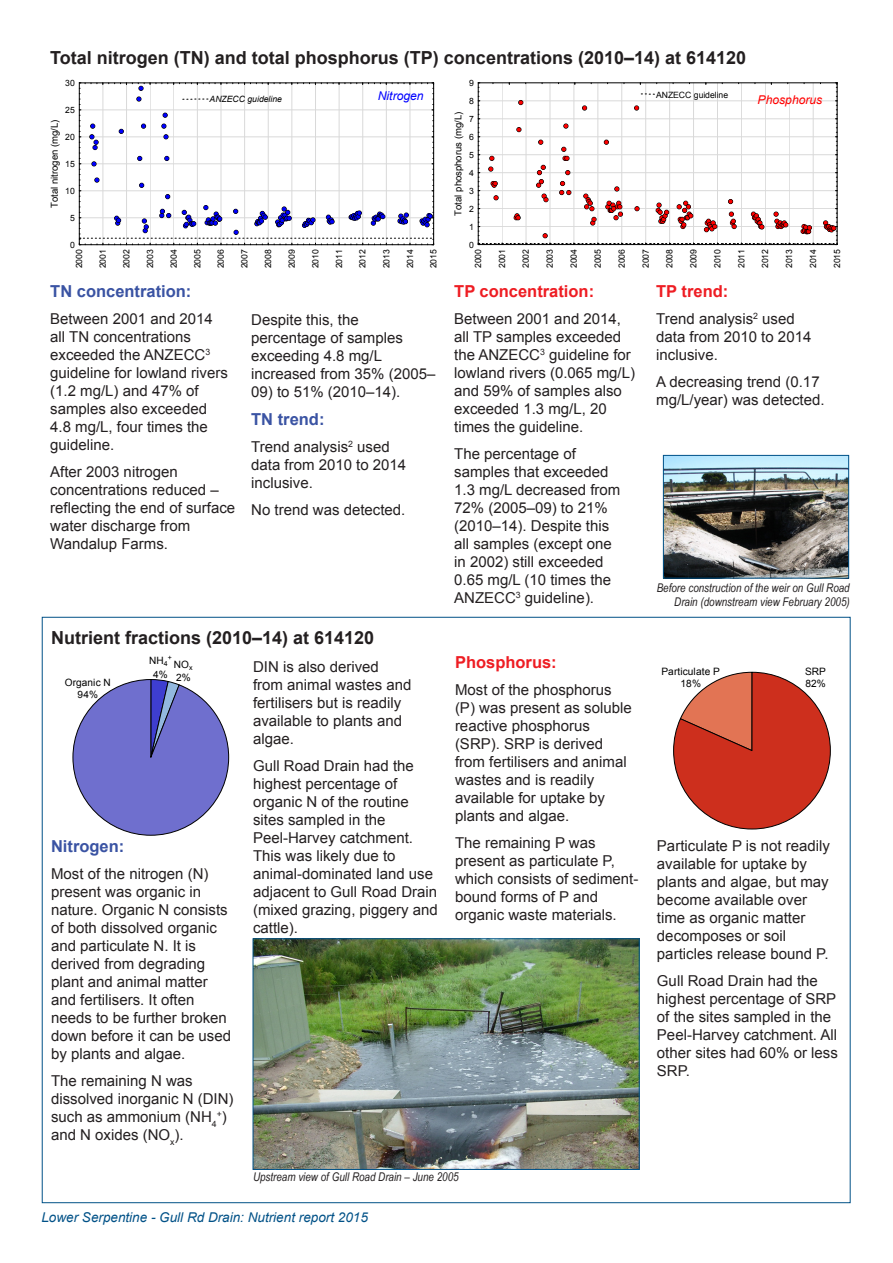
<style>
.page{position:relative;width:893px;height:1263px;background:#fff}
.page>*{position:absolute;margin:0;border:0;box-sizing:border-box;transform-origin:0 0}
.Table_text{font:700 18px "Arial";color:#231f20}
.Heading{font:700 18px "Arial";color:#231f20}
.Subhead{font:700 16.5px "Arial";color:#3a53a3}
.Subhead-2{font:700 16.5px "Arial";color:#ee1d23}
.Inline_graphic_with{font:700 16.5px "Arial";color:#ee1d23}
.Body_text{font:700 16.5px "Arial";color:#ee1d23}
.Body_text-2{font:700 16.5px "Arial";color:#3a53a3}
.Body_text-3{font:15px/18px "Arial";color:#231f20}
.t1{font:italic 13.5px "Arial";color:#005187}
.t2{font:italic 12.15px "Arial";color:#f00}
.t3{font:italic 12.15px "Arial";color:#00f}
.Photo_caption{font:italic 12px "Arial Narrow";color:#231f20}
.t4{font:10.2px/12px "Arial";letter-spacing:.01em;color:#000;text-align:center}
.t5{font:10.05px/13.4px "Arial";letter-spacing:.01em;color:#000}
.t6{font:9.6px "Arial";letter-spacing:-.005em;color:#000}
.t7{font:8.7px "Arial";color:#000}
.t8{font:italic 8.7px "Arial";color:#000}
.Body_text-4{font:8.7px "Arial";color:#231f20}
.t9{font:7.05px "Arial";color:#000}
.s1{font-size:15px}
</style>
<div class="page">
<svg style="left:72px;top:679px;width:157px;height:157px"></svg>
<svg style="left:79px;top:83px;width:355px;height:162px"></svg>
<svg style="left:478px;top:83px;width:360px;height:162px"></svg>
<svg style="left:673px;top:672px;width:158px;height:158px"></svg>
<img style="left:255px;top:940px;width:383px;height:228px">
<div style="left:253px;top:938px;width:387px;height:232px;border:1px solid #005187"></div>
<img style="left:665px;top:457px;width:182px;height:14px">
<img style="left:251px;top:1060px;width:211px;height:144px">
<img style="left:653px;top:471px;width:198px;height:169px">
<p class="Table_text" style="left:50px;top:46px;width:697px">Total nitrogen (TN) and total phosphorus (TP) concentrations (2010–14) at 614120</p>
<p class="t7" style="left:65px;top:77px;width:11px">30</p>
<p class="t7" style="left:65px;top:104px;width:11px">25</p>
<p class="t6" style="left:48px;top:208px;width:90px;rotate:-90deg">Total nitrogen (mg/L)</p>
<p class="t7" style="left:65px;top:131px;width:11px">20</p>
<p class="t7" style="left:65px;top:158px;width:11px">15</p>
<p class="t7" style="left:65px;top:185px;width:11px">10</p>
<p class="t7" style="left:70px;top:212px;width:6px">5</p>
<p class="t8" style="left:210px;top:94px;width:74px">ANZECC guideline</p>
<p class="t3" style="left:378px;top:88px;width:47px">Nitrogen</p>
<p class="t7" style="left:70px;top:239px;width:6px">0</p>
<p class="t7" style="left:73px;top:268px;width:21px;rotate:-90deg">2000</p>
<p class="t7" style="left:97px;top:268px;width:21px;rotate:-90deg">2001</p>
<p class="t7" style="left:121px;top:268px;width:21px;rotate:-90deg">2002</p>
<p class="t7" style="left:144px;top:268px;width:21px;rotate:-90deg">2003</p>
<p class="t7" style="left:168px;top:268px;width:21px;rotate:-90deg">2004</p>
<p class="t7" style="left:192px;top:268px;width:21px;rotate:-90deg">2005</p>
<p class="t7" style="left:215px;top:268px;width:21px;rotate:-90deg">2006</p>
<p class="t7" style="left:239px;top:268px;width:21px;rotate:-90deg">2007</p>
<p class="t7" style="left:262px;top:268px;width:21px;rotate:-90deg">2008</p>
<p class="t7" style="left:286px;top:268px;width:21px;rotate:-90deg">2009</p>
<p class="t7" style="left:310px;top:268px;width:21px;rotate:-90deg">2010</p>
<p class="t7" style="left:333px;top:268px;width:21px;rotate:-90deg">2011</p>
<p class="t7" style="left:357px;top:268px;width:21px;rotate:-90deg">2012</p>
<p class="t7" style="left:381px;top:268px;width:21px;rotate:-90deg">2013</p>
<p class="t7" style="left:404px;top:268px;width:21px;rotate:-90deg">2014</p>
<p class="t7" style="left:428px;top:268px;width:21px;rotate:-90deg">2015</p>
<p class="Subhead" style="left:50px;top:280px;width:143px">TN concentration:</p>
<p class="Body_text-3" style="left:50px;top:310px;width:179px">Between 2001 and 2014 all TN concentrations exceeded the ANZECC<sup>3 </sup>guideline for lowland rivers (1.2 mg/L) and 47% of samples also exceeded<br>4.8 mg/L, four times the guideline.</p>
<p class="Body_text-3" style="left:50px;top:463px;width:186px">After 2003 nitrogen concentrations reduced – reflecting the end of surface water discharge from<br>Wandalup Farms.</p>
<p class="Body_text-3" style="left:251px;top:310px;width:186px">Despite this, the percentage of samples exceeding 4.8 mg/L increased from 35% (2005–</p>
<p class="Body_text-3" style="left:251px;top:382px;width:151px">09) to 51% (2010–14).</p>
<p class="Body_text-2" style="left:251px;top:409px;width:75px">TN trend:</p>
<p class="Body_text-3" style="left:251px;top:438px;width:157px">Trend analysis<sup>2</sup> used data from 2010 to 2014 inclusive.</p>
<p class="Body_text-3" style="left:251px;top:501px;width:156px">No trend was detected.</p>
<p class="Heading" style="left:51px;top:626px;width:325px">Nutrient fractions (2010–14) at 614120</p>
<p class="t5" style="left:65px;top:677px;width:48px;line-height:12px;text-align:center">Organic N<br>94%</p>
<p class="t5" style="left:149px;top:654px;width:20px">NH<sub>4</sub></p>
<p class="t9" style="left:168px;top:653px;width:6px">+</p>
<p class="t5" style="left:153px;top:667px;width:16px">4%</p>
<p class="t5" style="left:174px;top:657px;width:20px">NO<sub>x<br></sub>2%</p>
<p class="Subhead" style="left:51px;top:835px;width:75px">Nitrogen:</p>
<p class="Body_text-3" style="left:51px;top:865px;width:182px">Most of the nitrogen (N) present was organic in nature. Organic N consists of both dissolved organic and particulate N. It is derived from degrading plant and animal matter and fertilisers. It often needs to be further broken down before it can be used by plants and algae.</p>
<p class="Body_text-3" style="left:51px;top:1072px;width:184px">The remaining N was dissolved inorganic N (DIN) such as ammonium (NH<sub>4</sub></p>
<p class="Body_text-4" style="left:217px;top:1108px;width:12px">+<span class="s1">)</span></p>
<p class="Body_text-3" style="left:51px;top:1126px;width:134px">and N oxides (NO<sub>x</sub>).</p>
<p class="Body_text-3" style="left:253px;top:658px;width:160px">DIN is also derived from animal wastes and fertilisers but is readily available to plants and algae.</p>
<p class="Body_text-3" style="left:253px;top:757px;width:186px">Gull Road Drain had the highest percentage of organic N of the routine sites sampled in the<br>Peel-Harvey catchment.<br>This was likely due to animal-dominated land use adjacent to Gull Road Drain (mixed grazing, piggery and cattle).</p>
<p class="t7" style="left:469px;top:77px;width:6px">9</p>
<p class="t7" style="left:469px;top:95px;width:6px">8</p>
<p class="t6" style="left:452px;top:216px;width:105px;rotate:-90deg">Total phosphorus (mg/L)</p>
<p class="t7" style="left:469px;top:113px;width:6px">7</p>
<p class="t7" style="left:469px;top:131px;width:6px">6</p>
<p class="t7" style="left:469px;top:149px;width:6px">5</p>
<p class="t7" style="left:469px;top:167px;width:6px">4</p>
<p class="t7" style="left:469px;top:185px;width:6px">3</p>
<p class="t7" style="left:469px;top:203px;width:6px">2</p>
<p class="t7" style="left:469px;top:221px;width:6px">1</p>
<p class="t7" style="left:656px;top:89px;width:74px">ANZECC guideline</p>
<p class="t2" style="left:758px;top:92px;width:66px">Phosphorus</p>
<p class="t7" style="left:469px;top:239px;width:6px">0</p>
<p class="t7" style="left:472px;top:268px;width:21px;rotate:-90deg">2000</p>
<p class="t7" style="left:496px;top:268px;width:21px;rotate:-90deg">2001</p>
<p class="t7" style="left:520px;top:268px;width:21px;rotate:-90deg">2002</p>
<p class="t7" style="left:544px;top:268px;width:21px;rotate:-90deg">2003</p>
<p class="t7" style="left:568px;top:268px;width:21px;rotate:-90deg">2004</p>
<p class="t7" style="left:592px;top:268px;width:21px;rotate:-90deg">2005</p>
<p class="t7" style="left:616px;top:268px;width:21px;rotate:-90deg">2006</p>
<p class="t7" style="left:640px;top:268px;width:21px;rotate:-90deg">2007</p>
<p class="t7" style="left:664px;top:268px;width:21px;rotate:-90deg">2008</p>
<p class="t7" style="left:688px;top:268px;width:21px;rotate:-90deg">2009</p>
<p class="t7" style="left:712px;top:268px;width:21px;rotate:-90deg">2010</p>
<p class="t7" style="left:736px;top:268px;width:21px;rotate:-90deg">2011</p>
<p class="t7" style="left:759px;top:268px;width:21px;rotate:-90deg">2012</p>
<p class="t7" style="left:783px;top:268px;width:21px;rotate:-90deg">2013</p>
<p class="t7" style="left:807px;top:268px;width:21px;rotate:-90deg">2014</p>
<p class="t7" style="left:831px;top:268px;width:21px;rotate:-90deg">2015</p>
<p class="Subhead-2" style="left:454px;top:280px;width:141px">TP concentration:</p>
<p class="Body_text-3" style="left:454px;top:310px;width:182px">Between 2001 and 2014, all TP samples exceeded the ANZECC<sup>3</sup> guideline for lowland rivers (0.065 mg/L) and 59% of samples also exceeded 1.3 mg/L, 20 times the guideline.</p>
<p class="Body_text-3" style="left:454px;top:445px;width:168px">The percentage of samples that exceeded<br>1.3 mg/L decreased from<br>72% (2005–09) to 21% (2010–14). Despite this all samples (except one in 2002) still exceeded<br>0.65 mg/L (10 times the<br>ANZECC<sup>3</sup> guideline).</p>
<p class="Body_text" style="left:656px;top:280px;width:74px">TP trend:</p>
<p class="Body_text-3" style="left:656px;top:310px;width:157px">Trend analysis<sup>2</sup> used data from 2010 to 2014 inclusive.</p>
<p class="Body_text-3" style="left:656px;top:373px;width:170px">A decreasing trend (0.17 mg/L/year) was detected.</p>
<p class="Photo_caption" style="left:657px;top:579px;width:195px">Before construction of the weir on Gull Road</p>
<p class="Photo_caption" style="left:674px;top:594px;width:177px">Drain (downstream view February 2005)</p>
<p class="Inline_graphic_with" style="left:455px;top:651px;width:103px">Phosphorus:</p>
<p class="Body_text-3" style="left:455px;top:681px;width:178px">Most of the phosphorus (P) was present as soluble reactive phosphorus (SRP). SRP is derived from fertilisers and animal wastes and is readily available for uptake by plants and algae.</p>
<p class="Body_text-3" style="left:455px;top:834px;width:185px">The remaining P was present as particulate P, which consists of sediment&shy;bound forms of P and organic waste materials.</p>
<p class="Body_text-3" style="left:657px;top:837px;width:175px">Particulate P is not readily available for uptake by plants and algae, but may become available over time as organic matter decomposes or soil particles release bound P.</p>
<p class="Body_text-3" style="left:657px;top:972px;width:182px">Gull Road Drain had the highest percentage of SRP of the sites sampled in the<br>Peel-Harvey catchment. All other sites had 60% or less<br>SRP.</p>
<p class="t4" style="left:661px;top:665px;width:60px">Particulate P<br>18%</p>
<p class="t4" style="left:805px;top:665px;width:22px;text-align:left">SRP<br>82%</p>
<p class="Photo_caption" style="left:253px;top:1169px;width:207px">Upstream view of Gull Road Drain – June 2005</p>
<p class="t1" style="left:41px;top:1208px;width:328px">Lower Serpentine - Gull Rd Drain: Nutrient report 2015</p>
</div>
